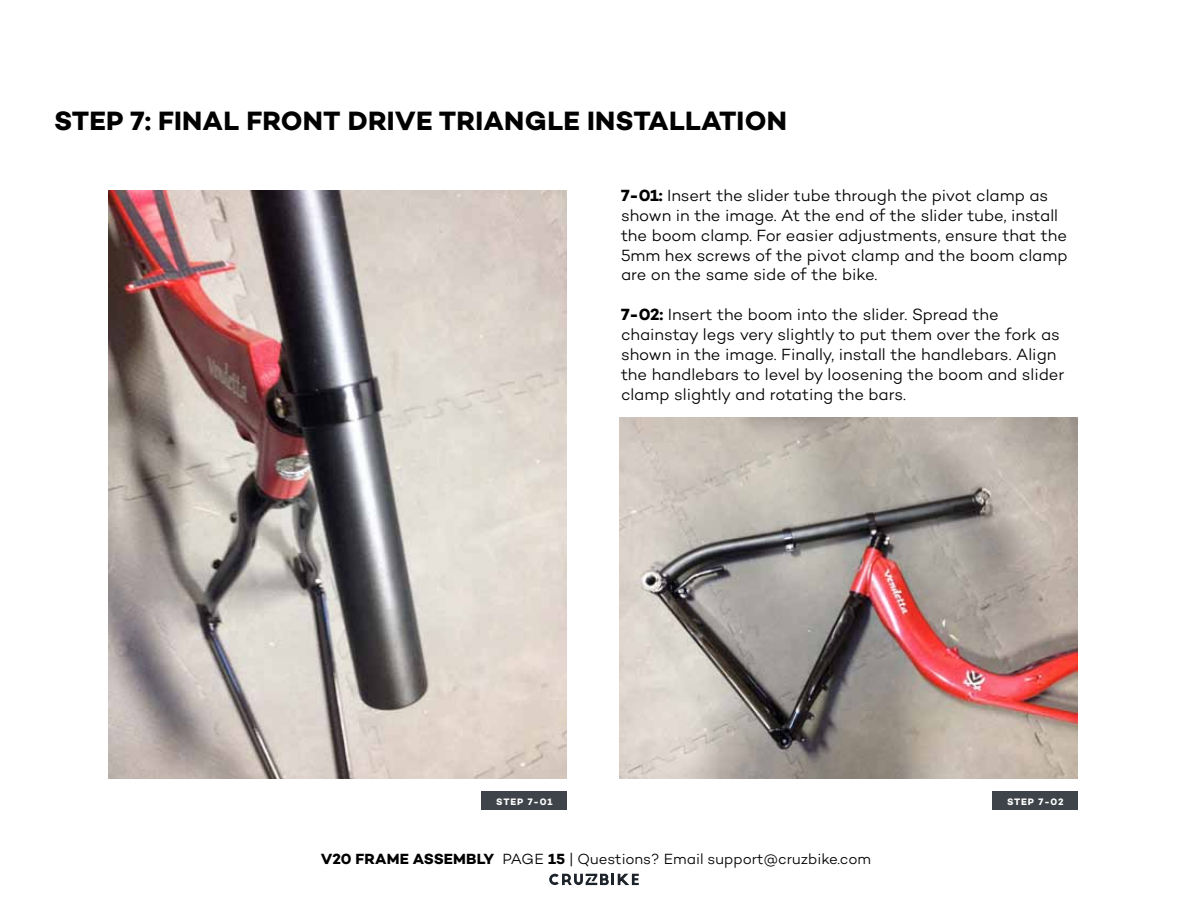
<style>
.page{position:relative;width:1188px;height:918px;background:#fff}
.page>*{position:absolute;margin:0;border:0;box-sizing:border-box;transform-origin:0 0}
.t1{font:27px "Campton Bold DEMO";color:#000}
.t2{font:16.5px/19.8px "Campton Light DEMO";letter-spacing:-.005em;color:#000}
.t3{font:15px "Campton Light DEMO";letter-spacing:-.005em;color:#000}
.t4{font:700 9.6px "Campton";letter-spacing:.085em;color:#fff}
.s1{font-family:"Campton";font-weight:700}
.s2{font-family:"Campton Bold DEMO"}
.s3{font-family:"Loew"}
</style>
<div class="page">
<svg style="left:549px;top:874px;width:90px;height:11px"></svg>
<img style="left:108px;top:190px;width:459px;height:589px">
<img style="left:620px;top:417px;width:458px;height:362px">
<div style="left:482px;top:792px;width:85px;height:18px;background:#3f444a"></div>
<div style="left:993px;top:792px;width:85px;height:18px;background:#3f444a"></div>
<h1 class="t1" style="left:54px;top:105px;width:137px">STE P 7: FINAL</h1>
<h1 class="t1" style="left:247px;top:105px;width:20px">FRONT</h1>
<h1 class="t1" style="left:348px;top:105px;width:37px">DRIVE</h1>
<h1 class="t1" style="left:439px;top:105px;width:19px">TRIANGLE</h1>
<h1 class="t1" style="left:587px;top:105px;width:18px">INSTALLATION</h1>
<p class="t2" style="left:621px;top:186px;width:448px"><span class="s1">7-01:</span> Insert the slider tube through the pivot clamp as shown in the image. At the end of the slider tube, install the boom clamp. For easier adjustments, ensure that the 5mm hex screws of the pivot clamp and the boom clamp are on the same side of the bike.</p>
<p class="t2" style="left:621px;top:305px;width:445px"><span class="s1">7-02:</span> Insert the boom into the slider. Spread the chainstay legs very slightly to put them over the fork as shown in the image. Finally, install the handlebars. Align the handlebars to level by loosening the boom and slider clamp slightly and rotating the bars.</p>
<p class="t4" style="left:496px;top:795px;width:58px">STEP 7-01</p>
<p class="t4" style="left:1007px;top:795px;width:58px">STEP 7-02</p>
<p class="t3" style="left:321px;top:851px;width:552px"><span class="s2">V20 FRAME ASSEMBLY</span> PAGE <span class="s2">15</span> <span class="s3">|</span> Questions? Email support@cruzbike.com</p>
</div>
